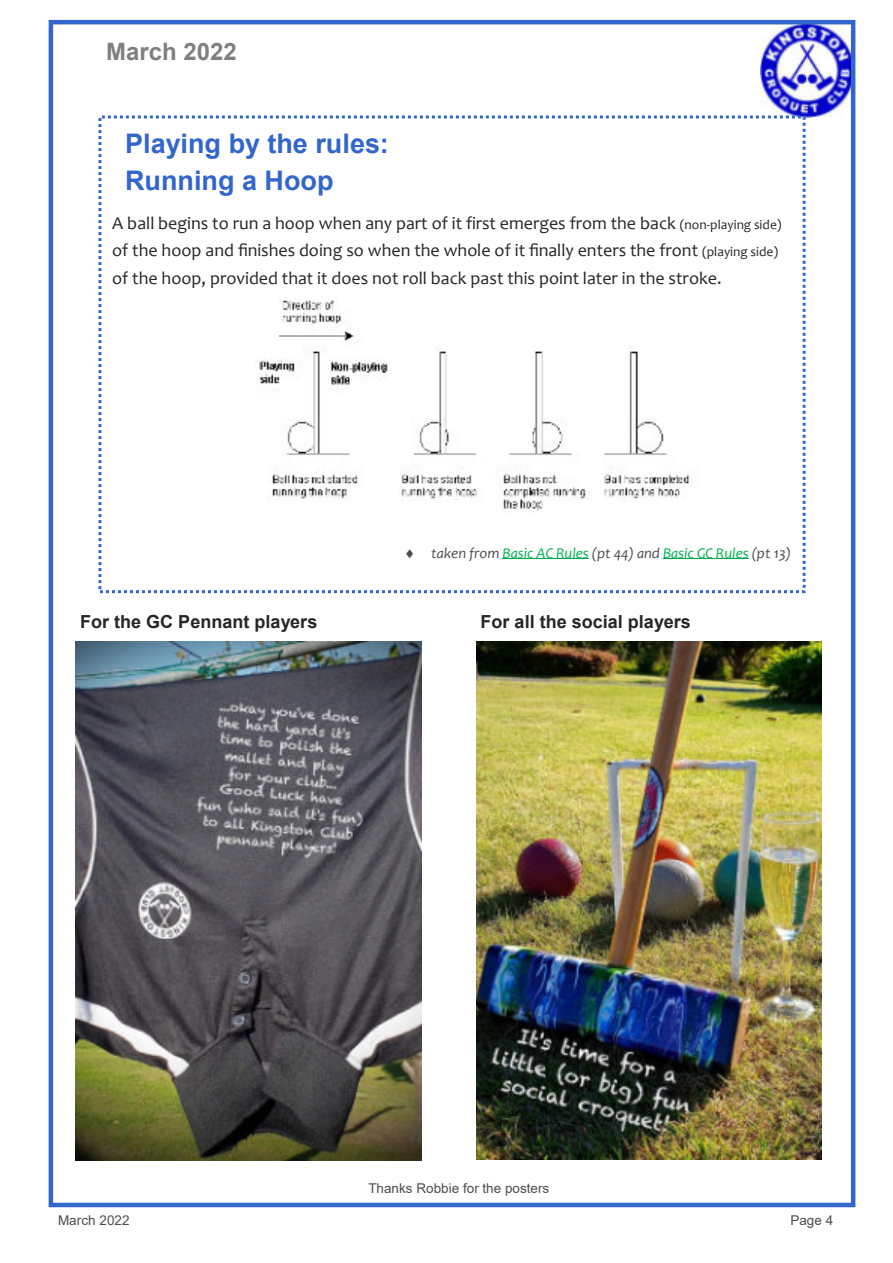
<style>
.page{position:relative;width:893px;height:1263px;background:#fff}
.page>*{position:absolute;margin:0;border:0;box-sizing:border-box;transform-origin:0 0}
.t1{font:700 27px/36.8px "Arial";color:#36c}
.t2{font:700 24px "Arial";color:#7f7f7f}
.t3{font:18px/27.5px "Candara";color:#262626}
.t4{font:700 18px "Arial";color:#262626}
.t5{font:italic 15px "Candara";color:#4d4d4d}
.t6{font:13.5px "Arial";letter-spacing:.005em;color:#4d4d4d}
.s1{font-size:13.5px}
.s2{color:#00b050}
</style>
<div class="page">
<img style="left:760px;top:25px;width:90px;height:93px">
<div style="left:49px;top:20px;width:806px;height:1187px;border:4px solid #36c"></div>
<img style="left:259px;top:300px;width:434px;height:211px">
<div style="left:98px;top:115px;width:708px;height:478px;border:3px dashed #36c"></div>
<hr style="left:503px;top:559px;width:86px;height:1px;background:#00b050">
<hr style="left:663px;top:559px;width:86px;height:1px;background:#00b050">
<img style="left:76px;top:641px;width:346px;height:519px">
<img style="left:476px;top:641px;width:346px;height:519px">
<h2 class="t2" style="left:106px;top:42px;width:132px">March 2022</h2>
<h1 class="t1" style="left:125px;top:127px;width:265px">Playing by the rules:<br>Running a Hoop</h1>
<p class="t3" style="left:112px;top:211px;width:671px">A ball begins to run a hoop when any part of it first emerges from the back <span class="s1">(non-playing side) </span>of the hoop and finishes doing so when the whole of it finally enters the front <span class="s1">(playing side) </span>of the hoop, provided that it does not roll back past this point later in the stroke.</p>
<p class="t5" style="left:431px;top:547px;width:361px">taken from <span class="s2">Basic AC Rules</span> (pt 44) and <span class="s2">Basic GC Rules</span> (pt 13)</p>
<p class="t4" style="left:80px;top:615px;width:239px">For the GC Pennant players</p>
<p class="t4" style="left:481px;top:615px;width:212px">For all the social players</p>
<p class="t6" style="left:368px;top:1183px;width:183px">Thanks Robbie for the posters</p>
<p class="t6" style="left:58px;top:1215px;width:73px">March 2022</p>
<p class="t6" style="left:790px;top:1215px;width:44px">Page 4</p>
</div>
